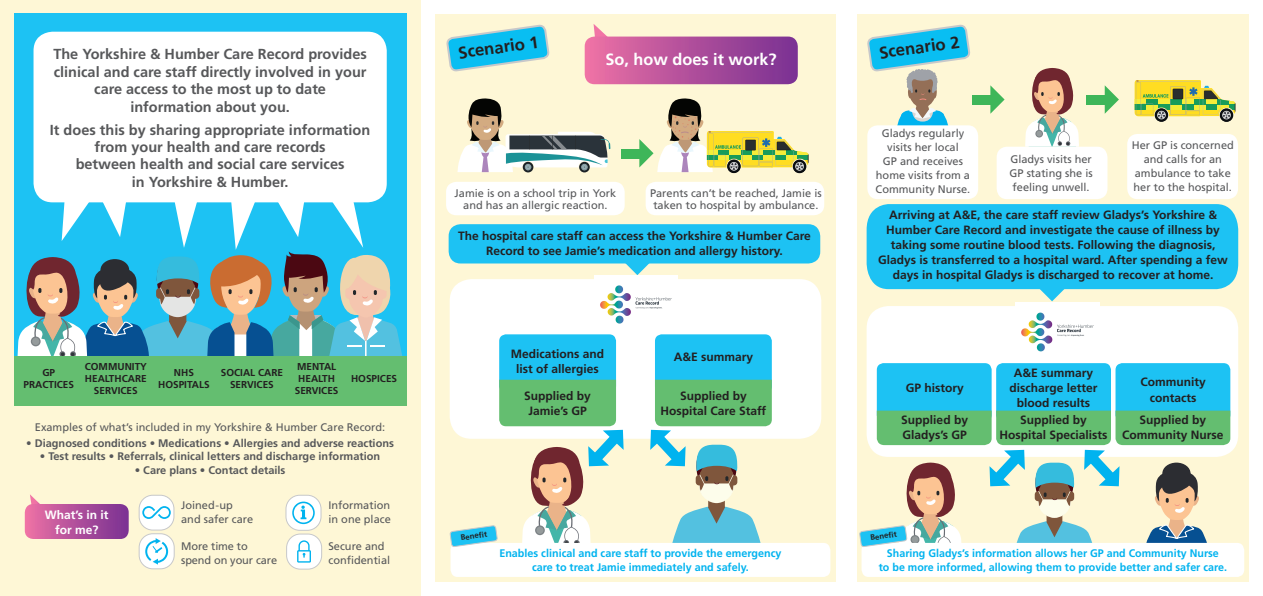
<style>
.page{position:relative;width:1263px;height:596px;background:#fff}
.page>*{position:absolute;margin:0;border:0;box-sizing:border-box;transform-origin:0 0}
.t1{font:700 16.8px "Frutiger";color:#231f20}
.t2{font:700 16.3px "Frutiger";color:#fff}
.t3{font:700 14.5px/17.4px "Frutiger";color:#57585a;text-align:center}
.t4{font:700 12px/15px "Frutiger";color:#231f20;text-align:center}
.t5{font:700 12px/14.4px "Frutiger";color:#fff;text-align:center}
.t6{font:11px/14px "Frutiger";color:#57585a}
.t7{font:700 11px/14px "Frutiger";color:#00b3ef;text-align:center}
.t8{font:700 11px "Frutiger";color:#57585a}
.t9{font:700 10px/12px "Frutiger";color:#231f20;text-align:center}
.t10{font:700 7.8px "Frutiger";color:#231f20}
</style>
<div class="page">
<div style="left:857px;top:14px;width:392px;height:567px;background:#fef7d6"></div>
<div style="left:867px;top:306px;width:371px;height:150px;background:#fff;border-radius:22px"></div>
<div style="left:435px;top:14px;width:400px;height:567px;background:#fef7d6"></div>
<div style="left:0;top:0;width:421px;height:595px;background:#fef7d6"></div>
<div style="left:14px;top:13px;width:392px;height:362px;background:#1dc2f3"></div>
<div style="left:139px;top:533px;width:35px;height:35px;background:#fff;border-radius:14px"></div>
<div style="left:139px;top:533px;width:36px;height:36px;border:1px solid #c7c8ca;border-radius:14px"></div>
<svg style="left:145px;top:538px;width:23px;height:26px"></svg>
<div style="left:139px;top:495px;width:35px;height:34px;background:#fff;border-radius:14px"></div>
<div style="left:139px;top:494px;width:35px;height:36px;border:1px solid #c7c8ca;border-radius:14px"></div>
<svg style="left:142px;top:506px;width:29px;height:12px"></svg>
<div style="left:34px;top:32px;width:353px;height:170px;background:#fff;border-radius:19px"></div>
<div style="left:286px;top:495px;width:35px;height:35px;background:#fff;border-radius:14px"></div>
<div style="left:285px;top:494px;width:36px;height:36px;border:1px solid #c7c8ca;border-radius:14px"></div>
<svg style="left:292px;top:501px;width:23px;height:22px"></svg>
<div style="left:287px;top:533px;width:35px;height:35px;background:#fff;border-radius:14px"></div>
<div style="left:286px;top:533px;width:36px;height:36px;border:1px solid #c7c8ca;border-radius:14px"></div>
<svg style="left:297px;top:540px;width:14px;height:22px"></svg>
<svg style="left:17px;top:187px;width:385px;height:169px"></svg>
<div style="left:14px;top:356px;width:392px;height:50px;background:#64be70"></div>
<div style="left:450px;top:279px;width:371px;height:159px;background:#fff;border-radius:22px"></div>
<div style="left:446px;top:182px;width:179px;height:33px;background:#fff;border-radius:10px"></div>
<div style="left:646px;top:182px;width:178px;height:33px;background:#fff;border-radius:10px"></div>
<div style="left:449px;top:224px;width:371px;height:39px;background:#1dc2f3;border-radius:12px"></div>
<svg style="left:623px;top:263px;width:28px;height:12px"></svg>
<div style="left:499px;top:334px;width:117px;height:58px;background:#1dc2f3;border-radius:7px"></div>
<div style="left:655px;top:334px;width:117px;height:58px;background:#1dc2f3;border-radius:7px"></div>
<svg style="left:650px;top:379px;width:122px;height:163px"></svg>
<svg style="left:25px;top:494px;width:104px;height:44px"></svg>
<div style="left:1127px;top:134px;width:111px;height:65px;background:#fff;border-radius:10px"></div>
<div style="left:867px;top:204px;width:371px;height:85px;background:#1dc2f3"></div>
<svg style="left:1038px;top:287px;width:28px;height:14px"></svg>
<div style="left:972px;top:95px;width:21px;height:10px;background:#3eb659"></div>
<svg style="left:990px;top:85px;width:14px;height:29px"></svg>
<div style="left:1087px;top:95px;width:20px;height:10px;background:#3eb659"></div>
<svg style="left:1105px;top:85px;width:14px;height:29px"></svg>
<svg style="left:1134px;top:80px;width:102px;height:42px"></svg>
<div style="left:861px;top:542px;width:383px;height:34px;background:#fff;border-radius:7px"></div>
<div style="left:450px;top:542px;width:380px;height:34px;background:#fff;border-radius:7px"></div>
<div style="left:996px;top:363px;width:115px;height:58px;background:#1dc2f3;border-radius:7px"></div>
<div style="left:877px;top:363px;width:115px;height:58px;background:#1dc2f3;border-radius:7px"></div>
<div style="left:1115px;top:363px;width:115px;height:58px;background:#1dc2f3;border-radius:7px"></div>
<svg style="left:867px;top:24px;width:103px;height:101px"></svg>
<svg style="left:450px;top:379px;width:174px;height:178px"></svg>
<svg style="left:859px;top:410px;width:371px;height:157px"></svg>
<svg style="left:1025px;top:68px;width:54px;height:79px"></svg>
<div style="left:997px;top:147px;width:110px;height:52px;background:#fff;border-radius:10px"></div>
<svg style="left:447px;top:24px;width:362px;height:149px"></svg>
<div style="left:867px;top:125px;width:111px;height:74px;background:#fff;border-radius:10px"></div>
<img style="left:594px;top:275px;width:84px;height:49px">
<img style="left:1016px;top:302px;width:83px;height:50px">
<p class="t3" style="left:53px;top:46px;width:315px">The Yorkshire &amp; Humber Care Record provides clinical and care staff directly involved in your care access to the most up to date information about you.</p>
<p class="t3" style="left:50px;top:121px;width:322px">It does this by sharing appropriate information from your health and care records<br>between health and social care services<br>in Yorkshire &amp; Humber.</p>
<p class="t9" style="left:24px;top:366px;width:52px">GP<br>PRACTICES</p>
<p class="t9" style="left:85px;top:360px;width:64px">COMMUNITY<br>HEALTH CARE<br>SERVICES</p>
<p class="t9" style="left:158px;top:366px;width:53px">NHS<br>HOSPITALS</p>
<p class="t9" style="left:351px;top:372px;width:48px">HOSPICES</p>
<p class="t9" style="left:221px;top:366px;width:64px">SOCIAL CARE<br>SERVICES</p>
<p class="t9" style="left:295px;top:360px;width:45px">MENTAL<br>HEALTH<br>SERVICES</p>
<p class="t6" style="left:35px;top:420px;width:352px">Examples of what’s included in my Yorkshire &amp; Humber Care Record:</p>
<p class="t8" style="left:26px;top:436px;width:369px">• Diagnosed conditions • Medications • Allergies and adverse reactions</p>
<p class="t8" style="left:40px;top:450px;width:342px">• Test results • Referrals, clinical letters and discharge information</p>
<p class="t8" style="left:135px;top:463px;width:152px">• Care plans • Contact details</p>
<p class="t6" style="left:181px;top:498px;width:74px">Joined-up and safer care</p>
<p class="t6" style="left:328px;top:498px;width:64px">Information in one place</p>
<p class="t6" style="left:328px;top:539px;width:63px">Secure and confidential</p>
<p class="t5" style="left:45px;top:507px;width:65px">What’s in it for me?</p>
<p class="t6" style="left:181px;top:539px;width:97px">More time to spend on your care</p>
<h1 class="t1" style="left:457px;top:43px;width:83px;rotate:-8deg">Scenario 1</h1>
<h1 class="t1" style="left:878px;top:43px;width:83px;rotate:-8deg">Scenario 2</h1>
<h2 class="t2" style="left:605px;top:50px;width:173px">So, how does it work?</h2>
<p class="t6" style="left:455px;top:187px;width:163px;line-height:12px;text-align:center">Jamie is on a school trip in York and has an allergic reaction.</p>
<p class="t6" style="left:650px;top:187px;width:173px;line-height:12px">Parents can’t be reached, Jamie is taken to hospital by ambulance.</p>
<p class="t4" style="left:458px;top:228px;width:354px">The hospital care staff can access the Yorkshire &amp; Humber Care<br>Record to see Jamie’s medication and allergy history.</p>
<p class="t4" style="left:511px;top:346px;width:95px">Medications and list of allergies</p>
<p class="t4" style="left:524px;top:387px;width:68px">Supplied by<br>Jamie’s GP</p>
<p class="t4" style="left:674px;top:349px;width:81px">A&amp;E summary</p>
<p class="t4" style="left:660px;top:387px;width:107px">Supplied by<br>Hospital Care Staff</p>
<p class="t6" style="left:876px;top:126px;width:96px;text-align:center">Gladys regularly visits her local<br>GP and receives home visits from a<br>Community Nurse.</p>
<p class="t6" style="left:1132px;top:138px;width:104px;text-align:center">Her GP is concerned and calls for an ambulance to take her to the hospital.</p>
<p class="t4" style="left:878px;top:208px;width:351px">Arriving at A&amp;E, the care staff review Gladys’s Yorkshire &amp; Humber Care Record and investigate the cause of illness by taking some routine blood tests. Following the diagnosis, Gladys is transferred to a hospital ward. After spending a few days in hospital Gladys is discharged to recover at home.</p>
<p class="t6" style="left:1009px;top:152px;width:85px;text-align:justify">Gladys visits her GP stating she is feeling unwell.</p>
<p class="t4" style="left:1009px;top:364px;width:90px">A&amp;E summary discharge letter blood results</p>
<p class="t4" style="left:906px;top:380px;width:60px">GP history</p>
<p class="t4" style="left:1140px;top:374px;width:67px">Community contacts</p>
<p class="t4" style="left:901px;top:412px;width:68px;text-align:left">Supplied by<br>Gladys’s GP</p>
<p class="t4" style="left:1122px;top:412px;width:103px">Supplied by<br>Community Nurse</p>
<p class="t4" style="left:999px;top:412px;width:110px">Supplied by<br>Hospital Specialists</p>
<p class="t10" style="left:460px;top:532px;width:28px;rotate:-8deg">Benefi t</p>
<p class="t10" style="left:870px;top:532px;width:28px;rotate:-8deg">Benefi t</p>
<p class="t7" style="left:499px;top:545px;width:284px">Enables clinical and care staff to provide the emergency care to treat Jamie immediately and safely.</p>
<p class="t7" style="left:879px;top:545px;width:350px">Sharing Gladys’s information allows her GP and Community Nurse<br>to be more informed, allowing them to provide better and safer care.</p>
</div>
